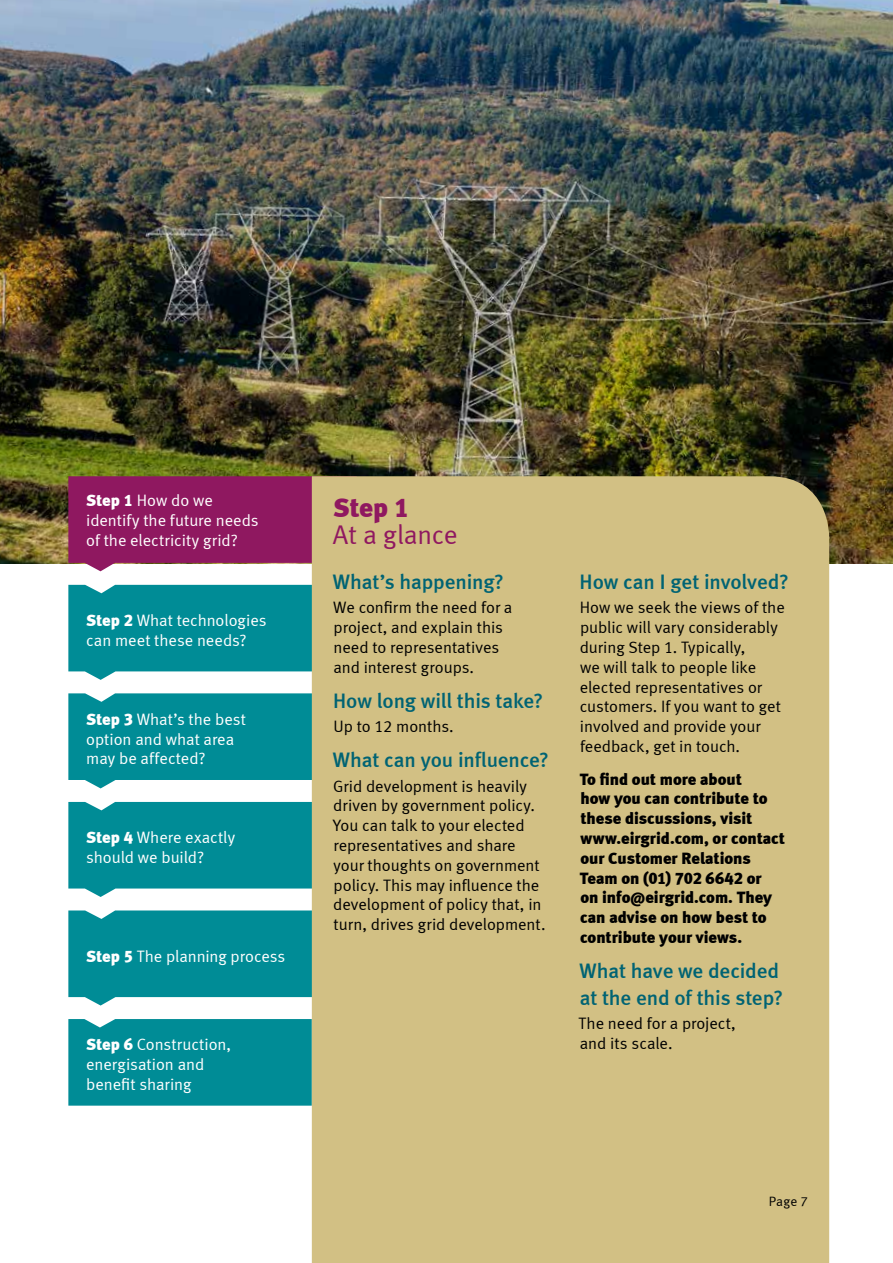
<style>
.page{position:relative;width:893px;height:1263px;background:#fff}
.page>*{position:absolute;margin:0;border:0;box-sizing:border-box;transform-origin:0 0}
.t1{font:27px "Meta Normal LF";letter-spacing:-.01em;color:#8f1860}
.t2{font:27px "Meta Black LF";color:#8f1860}
.t3{font:21px/26.7px "Meta Medium LF";letter-spacing:-.01em;color:#006373}
.t4{font:16.5px/19.8px "Meta Normal LF";color:#000}
.t5{font:16.5px/19.8px "Meta Normal LF";color:#fff}
.t6{font:16.5px/19.8px "Meta Black LF";letter-spacing:-.005em;color:#000}
.t7{font:13.5px "Meta Normal LF";color:#000}
.s1{font-family:"Meta Black LF"}
</style>
<div class="page">
<img style="left:0;top:0;width:893px;height:563px">
<svg style="left:68px;top:476px;width:244px;height:95px;background:#96296a"></svg>
<svg style="left:68px;top:585px;width:244px;height:95px;background:#17969f"></svg>
<svg style="left:68px;top:693px;width:244px;height:95px;background:#17969f"></svg>
<svg style="left:68px;top:802px;width:244px;height:95px;background:#17969f"></svg>
<svg style="left:68px;top:910px;width:244px;height:95px;background:#17969f"></svg>
<div style="left:68px;top:1019px;width:244px;height:87px;background:#008c96"></div>
<div style="left:312px;top:476px;width:517px;height:787px;background:#d2c084"></div>
<p class="t5" style="left:86px;top:490px;width:174px"><span class="s1">Step 1</span> How do we identify the future needs of the electricity grid?</p>
<p class="t5" style="left:86px;top:610px;width:182px"><span class="s1">Step 2</span> What technologies can meet these needs?</p>
<p class="t5" style="left:86px;top:709px;width:161px"><span class="s1">Step 3</span> What’s the best option and what area may be affected?</p>
<p class="t5" style="left:86px;top:827px;width:150px"><span class="s1">Step 4</span> Where exactly should we build?</p>
<p class="t5" style="left:86px;top:946px;width:201px"><span class="s1">Step 5</span> The planning process</p>
<p class="t5" style="left:86px;top:1034px;width:146px"><span class="s1">Step 6</span> Construction, energisation and benefit sharing</p>
<h1 class="t2" style="left:333px;top:491px;width:78px">Step 1</h1>
<h1 class="t1" style="left:333px;top:519px;width:126px">At a glance</h1>
<p class="t3" style="left:333px;top:569px;width:172px">What’s happening?</p>
<p class="t4" style="left:333px;top:598px;width:181px">We confirm the need for a project, and explain this need to representatives and interest groups.</p>
<p class="t3" style="left:333px;top:687px;width:212px">How long will this take?</p>
<p class="t4" style="left:333px;top:716px;width:119px">Up to 12 months.</p>
<p class="t3" style="left:333px;top:747px;width:217px">What can you influence?</p>
<p class="t4" style="left:333px;top:776px;width:212px">Grid development is heavily driven by government policy.<br>You can talk to your elected representatives and share your thoughts on government policy. This may influence the development of policy that, in turn, drives grid development.</p>
<p class="t3" style="left:580px;top:569px;width:211px">How can I get involved?</p>
<p class="t4" style="left:580px;top:598px;width:207px">How we seek the views of the public will vary considerably during Step 1. Typically,<br>we will talk to people like elected representatives or customers. If you want to get involved and provide your feedback, get in touch.</p>
<p class="t6" style="left:580px;top:769px;width:207px">To find out more about<br>how you can contribute to these discussions, visit www.eirgrid.com, or contact our Customer Relations<br>Team on (01) 702 6642 or<br>on info@eirgrid.com. They can advise on how best to contribute your views.</p>
<p class="t3" style="left:579px;top:957px;width:205px">What have we decided at the end of this step?</p>
<p class="t4" style="left:579px;top:1013px;width:159px">The need for a project, and its scale.</p>
<p class="t7" style="left:769px;top:1193px;width:41px">Page 7</p>
</div>
